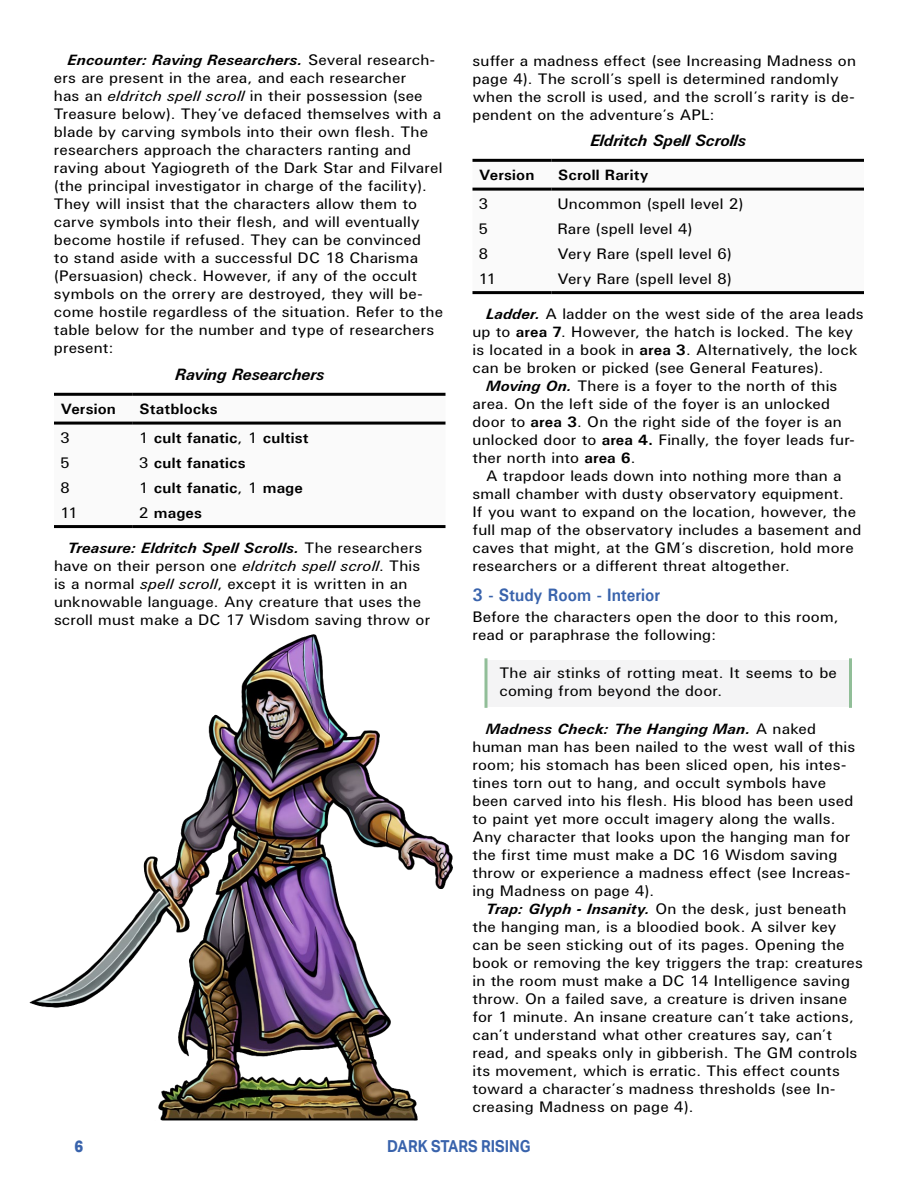
<style>
.page{position:relative;width:918px;height:1188px;background:#fff}
.page>*{position:absolute;margin:0;border:0;box-sizing:border-box;transform-origin:0 0}
.t1{font:700 18px "U001";color:#3963ac;scale:.9 1}
.t2{font:italic 700 16.5px "U001";color:#000}
.t3{font:700 16.5px "Aktiv Grotesk";color:#3963ac;scale:.9 1}
.t4{font:800 16.5px "Aktiv Grotesk";color:#3963ac;scale:.9 1}
.t5{font:15px/18px "U001";letter-spacing:.01em;color:#000;scale:1.05 1}
.t6{font:700 15px "U001";letter-spacing:.01em;color:#000;scale:1.05 1}
.s1{font-weight:700;font-style:italic}
.s2{font-style:italic}
.s3{font-weight:400}
.s4{font-weight:700}
</style>
<div class="page">
<svg style="left:54px;top:421px;width:392px;height:1px"></svg>
<hr style="left:54px;top:393px;width:79px;height:3px;background:#000">
<hr style="left:133px;top:393px;width:313px;height:3px;background:#000">
<hr style="left:54px;top:422px;width:79px;height:3px;background:#000">
<hr style="left:133px;top:422px;width:313px;height:3px;background:#000">
<hr style="left:54px;top:525px;width:79px;height:3px;background:#000">
<hr style="left:133px;top:525px;width:313px;height:3px;background:#000">
<div style="left:486px;top:660px;width:364px;height:46px;background:#f4f4f5"></div>
<svg style="left:484px;top:660px;width:4px;height:46px"></svg>
<hr style="left:849px;top:660px;width:3px;height:46px;background:#91be98">
<svg style="left:472px;top:187px;width:392px;height:1px"></svg>
<hr style="left:472px;top:159px;width:79px;height:3px;background:#000">
<hr style="left:551px;top:159px;width:313px;height:3px;background:#000">
<hr style="left:472px;top:188px;width:79px;height:3px;background:#000">
<hr style="left:551px;top:188px;width:313px;height:3px;background:#000">
<hr style="left:472px;top:291px;width:79px;height:3px;background:#000">
<hr style="left:551px;top:291px;width:313px;height:3px;background:#000">
<img style="left:29px;top:634px;width:423px;height:486px">
<p class="t5" style="left:54px;top:51px;width:372px;text-indent:14px"><span class="s1">Encounter: Raving Researchers.</span> Several research&shy;ers are present in the area, and each researcher<br>has an <span class="s2">eldritch spell scroll</span> in their possession (see Treasure below). They’ve defaced themselves with a blade by carving symbols into their own flesh. The researchers approach the characters ranting and raving about Yagiogreth of the Dark Star and Filvarel (the principal investigator in charge of the facility).<br>They will insist that the characters allow them to carve symbols into their flesh, and will eventually become hostile if refused. They can be convinced<br>to stand aside with a successful DC 18 Charisma (Persuasion) check. However, if any of the occult symbols on the orrery are destroyed, they will be&shy;come hostile regardless of the situation. Refer to the table below for the number and type of researchers present:</p>
<p class="t2" style="left:175px;top:364px;width:151px">Raving Researchers</p>
<p class="t6" style="left:61px;top:400px;width:54px">Version</p>
<p class="t6" style="left:140px;top:400px;width:76px">Statblocks</p>
<p class="t5" style="left:60px;top:428px;width:11px">3</p>
<p class="t6" style="left:139px;top:428px;width:163px"><span class="s3">1</span> cult fanatic<span class="s3">, 1</span> cultist</p>
<p class="t5" style="left:60px;top:453px;width:11px">5</p>
<p class="t6" style="left:139px;top:453px;width:103px"><span class="s3">3</span> cult fanatics</p>
<p class="t5" style="left:60px;top:479px;width:11px">8</p>
<p class="t6" style="left:139px;top:478px;width:158px"><span class="s3">1</span> cult fanatic<span class="s3">, 1</span> mage</p>
<p class="t5" style="left:60px;top:504px;width:19px">11</p>
<p class="t6" style="left:139px;top:503px;width:62px"><span class="s3">2</span> mages</p>
<p class="t5" style="left:54px;top:538px;width:360px;text-indent:13px"><span class="s1">Treasure: Eldritch Spell Scrolls.</span> The researchers have on their person one <span class="s2">eldritch spell scroll</span>. This is a normal <span class="s2">spell scroll</span>, except it is written in an unknowable language. Any creature that uses the scroll must make a DC 17 Wisdom saving throw or</p>
<p class="t5" style="left:472px;top:51px;width:367px">suffer a madness effect (see Increasing Madness on page 4). The scroll’s spell is determined randomly when the scroll is used, and the scroll’s rarity is de&shy;pendent on the adventure’s APL:</p>
<p class="t2" style="left:591px;top:130px;width:157px">Eldritch Spell Scrolls</p>
<p class="t6" style="left:479px;top:166px;width:54px">Version</p>
<p class="t6" style="left:558px;top:166px;width:88px">Scroll Rarity</p>
<p class="t5" style="left:479px;top:194px;width:11px">3</p>
<p class="t5" style="left:557px;top:194px;width:179px">Uncommon (spell level 2)</p>
<p class="t5" style="left:479px;top:220px;width:11px">5</p>
<p class="t5" style="left:557px;top:220px;width:130px">Rare (spell level 4)</p>
<p class="t5" style="left:479px;top:245px;width:11px">8</p>
<p class="t5" style="left:557px;top:245px;width:168px">Very Rare (spell level 6)</p>
<p class="t5" style="left:479px;top:270px;width:19px">11</p>
<p class="t5" style="left:557px;top:270px;width:168px">Very Rare (spell level 8)</p>
<p class="t5" style="left:486px;top:304px;width:361px"><span class="s1">Ladder.</span> A ladder on the west side of the area leads</p>
<p class="t5" style="left:473px;top:322px;width:364px">up to <span class="s4">area 7</span>. However, the hatch is locked. The key</p>
<p class="t5" style="left:473px;top:340px;width:368px">is located in a book in <span class="s4">area 3</span>. Alternatively, the lock</p>
<p class="t5" style="left:473px;top:358px;width:336px">can be broken or picked (see General Features).</p>
<p class="t5" style="left:486px;top:376px;width:336px"><span class="s1">Moving On.</span> There is a foyer to the north of this</p>
<p class="t5" style="left:473px;top:394px;width:342px">area. On the left side of the foyer is an unlocked</p>
<p class="t5" style="left:473px;top:412px;width:353px">door to <span class="s4">area 3</span>. On the right side of the foyer is an</p>
<p class="t5" style="left:473px;top:430px;width:366px">unlocked door to <span class="s4">area 4.</span> Finally, the foyer leads fur-</p>
<p class="t5" style="left:473px;top:448px;width:157px">ther north into <span class="s4">area 6</span>.</p>
<p class="t5" style="left:486px;top:466px;width:340px">A trapdoor leads down into nothing more than a</p>
<p class="t5" style="left:473px;top:484px;width:355px">small chamber with dusty observatory equipment.</p>
<p class="t5" style="left:473px;top:502px;width:367px">If you want to expand on the location, however, the</p>
<p class="t5" style="left:473px;top:520px;width:372px">full map of the observatory includes a basement and</p>
<p class="t5" style="left:473px;top:538px;width:365px">caves that might, at the GM’s discretion, hold more</p>
<p class="t5" style="left:473px;top:556px;width:304px">researchers or a different threat altogether.</p>
<p class="t1" style="left:472px;top:583px;width:210px">3 - Study Room - Interior</p>
<p class="t5" style="left:472px;top:607px;width:350px">Before the characters open the door to this room, read or paraphrase the following:</p>
<p class="t5" style="left:499px;top:664px;width:323px">The air stinks of rotting meat. It seems to be coming from beyond the door.</p>
<p class="t5" style="left:472px;top:720px;width:366px;text-indent:13px"><span class="s1">Madness Check: The Hanging Man.</span> A naked human man has been nailed to the west wall of this room; his stomach has been sliced open, his intes&shy;tines torn out to hang, and occult symbols have been carved into his flesh. His blood has been used to paint yet more occult imagery along the walls.<br>Any character that looks upon the hanging man for the first time must make a DC 16 Wisdom saving throw or experience a madness effect (see Increas&shy;ing Madness on page 4).</p>
<p class="t5" style="left:472px;top:900px;width:373px;text-indent:13px"><span class="s1">Trap: Glyph - Insanity.</span> On the desk, just beneath the hanging man, is a bloodied book. A silver key can be seen sticking out of its pages. Opening the book or removing the key triggers the trap: creatures in the room must make a DC 14 Intelligence saving throw. On a failed save, a creature is driven insane for 1 minute. An insane creature can’t take actions, can’t understand what other creatures say, can’t read, and speaks only in gibberish. The GM controls its movement, which is erratic. This effect counts toward a character’s madness thresholds (see In&shy;creasing Madness on page 4).</p>
<p class="t4" style="left:74px;top:1137px;width:11px">6</p>
<p class="t3" style="left:387px;top:1137px;width:161px">DARK STARS RISING</p>
</div>
